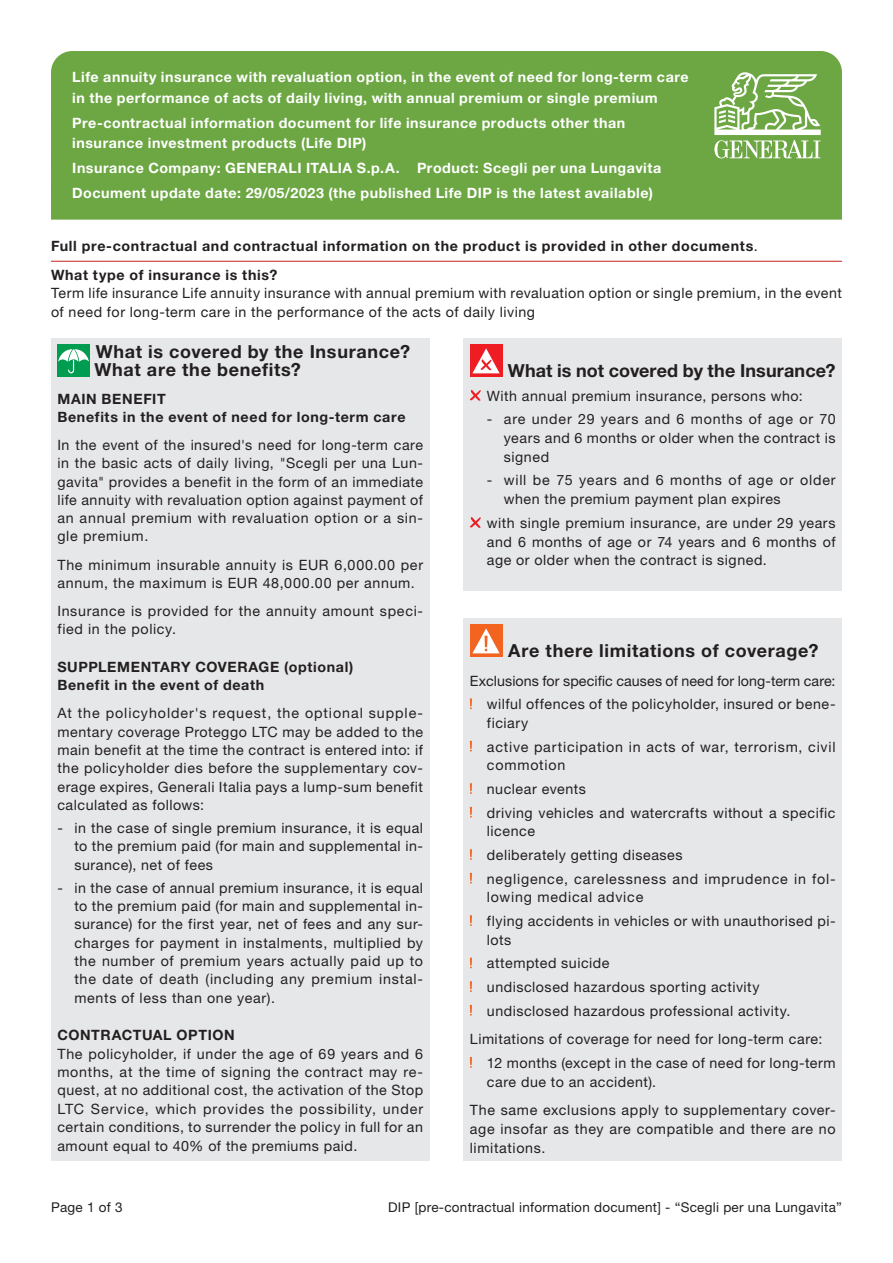
<style>
.page{position:relative;width:893px;height:1263px;background:#fff}
.page>*{position:absolute;margin:0;border:0;box-sizing:border-box;transform-origin:0 0}
.DIP_Titoletto{font:700 18px "Helvetica Neue LT Std";letter-spacing:.035em;color:#231f20}
.DIP_Titoletto-2{font:700 18px "Helvetica Neue LT Std";letter-spacing:.005em;color:#231f20}
.DIP_Testo{font:14.25px/18.3px "Helvetica Neue LT Std";letter-spacing:.04em;color:#231f20;text-align:justify}
.DIP_Testo_Elenco{font:14.25px/18.8px "Helvetica Neue LT Std";letter-spacing:.04em;color:#231f20}
.DIP_Box_testatina{font:700 14.25px/20.2px "Helvetica Neue LT Std";letter-spacing:.035em;color:#fff}
.DIP_Testo-2{font:700 14.25px "Helvetica Neue LT Std";letter-spacing:.045em;color:#231f20}
.DIP_Titolo{font:700 14.25px "Helvetica Neue LT Std";letter-spacing:.045em;color:#231f20}
.DIP_Testo-3{font:14.25px "Helvetica Neue LT Std";letter-spacing:.005em;color:#231f20}
.t1{font:13.5px "Helvetica Neue LT Std";letter-spacing:.02em;color:#231f20}
.s1{font-weight:400}
</style>
<div class="page">
<div style="left:51px;top:51px;width:791px;height:21px;background:#6ca743"></div>
<hr style="left:51px;top:261px;width:791px;height:1px;background:#c5221a">
<div style="left:51px;top:338px;width:378px;height:823px;background:#e6e7e9"></div>
<div style="left:57px;top:344px;width:33px;height:32px;background:#009c50"></div>
<svg style="left:58px;top:349px;width:31px;height:25px"></svg>
<div style="left:463px;top:338px;width:379px;height:252px;background:#e6e7e9"></div>
<div style="left:470px;top:345px;width:32px;height:32px;background:#ee1d23"></div>
<svg style="left:472px;top:348px;width:28px;height:25px"></svg>
<svg style="left:470px;top:389px;width:11px;height:12px"></svg>
<svg style="left:470px;top:517px;width:11px;height:11px"></svg>
<div style="left:51px;top:72px;width:791px;height:148px;background:#6ca743"></div>
<div style="left:463px;top:618px;width:379px;height:543px;background:#e6e7e9"></div>
<div style="left:470px;top:625px;width:32px;height:32px;background:#f36421"></div>
<svg style="left:472px;top:628px;width:28px;height:25px"></svg>
<svg style="left:484px;top:636px;width:4px;height:11px"></svg>
<svg style="left:470px;top:698px;width:2px;height:11px"></svg>
<svg style="left:470px;top:741px;width:2px;height:11px"></svg>
<svg style="left:470px;top:783px;width:2px;height:11px"></svg>
<svg style="left:470px;top:807px;width:2px;height:11px"></svg>
<svg style="left:470px;top:849px;width:2px;height:11px"></svg>
<svg style="left:470px;top:873px;width:2px;height:11px"></svg>
<svg style="left:470px;top:915px;width:2px;height:11px"></svg>
<svg style="left:470px;top:958px;width:2px;height:10px"></svg>
<svg style="left:470px;top:981px;width:2px;height:11px"></svg>
<svg style="left:470px;top:1005px;width:2px;height:11px"></svg>
<svg style="left:470px;top:1057px;width:2px;height:11px"></svg>
<p class="DIP_Box_testatina" style="left:72px;top:67px;width:618px">Life annuity insurance with revaluation option, in the event of need for long-term care in the performance of acts of daily living, with annual premium or single premium</p>
<p class="DIP_Box_testatina" style="left:72px;top:112px;width:555px">Pre-contractual information document for life insurance products other than insurance investment products (Life DIP)</p>
<p class="DIP_Box_testatina" style="left:72px;top:158px;width:590px">Insurance Company: GENERALI ITALIA S.p.A. Product: Scegli per una Lungavita</p>
<p class="DIP_Box_testatina" style="left:72px;top:183px;width:582px">Document update date: 29/05/2023 (the published Life DIP is the latest available)</p>
<p class="DIP_Testo-2" style="left:51px;top:237px;width:708px">Full pre-contractual and contractual information on the product is provided in other documents<span class="s1">.</span></p>
<p class="DIP_Testo-2" style="left:51px;top:266px;width:228px">What type of insurance is this?</p>
<p class="DIP_Testo" style="left:51px;top:284px;width:792px;line-height:18.8px">Term life insurance Life annuity insurance with annual premium with revaluation option or single premium, in the event of need for long-term care in the performance of the acts of daily living</p>
<p class="DIP_Titoletto" style="left:96px;top:340px;width:316px">What is covered by the Insurance?</p>
<p class="DIP_Titoletto" style="left:95px;top:359px;width:208px">What are the benefits?</p>
<p class="DIP_Titolo" style="left:57px;top:390px;width:110px">MAIN BENEFIT</p>
<p class="DIP_Testo-2" style="left:57px;top:408px;width:350px">Benefits in the event of need for long-term care</p>
<p class="DIP_Testo" style="left:57px;top:435px;width:367px">In the event of the insured's need for long-term care in the basic acts of daily living, "Scegli per una Lun&shy;gavita" provides a benefit in the form of an immediate life annuity with revaluation option against payment of an annual premium with revaluation option or a sin&shy;gle premium.</p>
<p class="DIP_Testo" style="left:57px;top:555px;width:367px">The minimum insurable annuity is EUR 6,000.00 per annum, the maximum is EUR 48,000.00 per annum.</p>
<p class="DIP_Testo" style="left:57px;top:601px;width:367px">Insurance is provided for the annuity amount speci&shy;fied in the policy.</p>
<p class="DIP_Titolo" style="left:57px;top:658px;width:297px">SUPPLEMENTARY COVERAGE (optional)</p>
<p class="DIP_Testo-2" style="left:57px;top:676px;width:208px">Benefit in the event of death</p>
<p class="DIP_Testo" style="left:57px;top:704px;width:367px">At the policyholder's request, the optional supple&shy;mentary coverage Proteggo LTC may be added to the main benefit at the time the contract is entered into: if the policyholder dies before the supplementary cov&shy;erage expires, Generali Italia pays a lump-sum benefit calculated as follows:</p>
<p class="DIP_Testo_Elenco" style="left:74px;top:819px;width:350px;line-height:18.3px;text-align:justify;text-indent:-17px">- in the case of single premium insurance, it is equal to the premium paid (for main and supplemental in&shy;surance), net of fees</p>
<p class="DIP_Testo_Elenco" style="left:74px;top:878px;width:350px;line-height:18.3px;text-align:justify;text-indent:-17px">- in the case of annual premium insurance, it is equal to the premium paid (for main and supplemental in&shy;surance) for the first year, net of fees and any sur&shy;charges for payment in instalments, multiplied by the number of premium years actually paid up to the date of death (including any premium instal&shy;ments of less than one year).</p>
<p class="DIP_Titolo" style="left:57px;top:1026px;width:179px">CONTRACTUAL OPTION</p>
<p class="DIP_Testo" style="left:57px;top:1044px;width:367px">The policyholder, if under the age of 69 years and 6 months, at the time of signing the contract may re&shy;quest, at no additional cost, the activation of the Stop LTC Service, which provides the possibility, under certain conditions, to surrender the policy in full for an amount equal to 40% of the premiums paid.</p>
<p class="DIP_Titoletto-2" style="left:508px;top:359px;width:329px">What is not covered by the Insurance?</p>
<p class="DIP_Testo_Elenco" style="left:487px;top:386px;width:317px">With annual premium insurance, persons who:</p>
<p class="DIP_Testo_Elenco" style="left:504px;top:410px;width:333px;text-align:justify;text-indent:-17px">- are under 29 years and 6 months of age or 70 years and 6 months or older when the contract is signed</p>
<p class="DIP_Testo_Elenco" style="left:504px;top:471px;width:333px;text-indent:-17px">- will be 75 years and 6 months of age or older when the premium payment plan expires</p>
<p class="DIP_Testo_Elenco" style="left:487px;top:513px;width:350px;text-align:justify">with single premium insurance, are under 29 years and 6 months of age or 74 years and 6 months of age or older when the contract is signed.</p>
<p class="DIP_Titoletto" style="left:508px;top:639px;width:312px">Are there limitations of coverage?</p>
<p class="DIP_Testo-3" style="left:470px;top:672px;width:367px">Exclusions for specific causes of need for long-term care:</p>
<p class="DIP_Testo_Elenco" style="left:487px;top:694px;width:350px">wilful offences of the policyholder, insured or bene&shy;ficiary</p>
<p class="DIP_Testo_Elenco" style="left:487px;top:737px;width:350px">active participation in acts of war, terrorism, civil commotion</p>
<p class="DIP_Testo_Elenco" style="left:487px;top:779px;width:100px">nuclear events</p>
<p class="DIP_Testo_Elenco" style="left:487px;top:803px;width:350px">driving vehicles and watercrafts without a specific licence</p>
<p class="DIP_Testo_Elenco" style="left:487px;top:845px;width:197px">deliberately getting diseases</p>
<p class="DIP_Testo_Elenco" style="left:487px;top:869px;width:350px">negligence, carelessness and imprudence in fol&shy;lowing medical advice</p>
<p class="DIP_Testo_Elenco" style="left:487px;top:911px;width:350px">flying accidents in vehicles or with unauthorised pi&shy;lots</p>
<p class="DIP_Testo_Elenco" style="left:487px;top:954px;width:124px">attempted suicide</p>
<p class="DIP_Testo_Elenco" style="left:487px;top:977px;width:274px">undisclosed hazardous sporting activity</p>
<p class="DIP_Testo_Elenco" style="left:487px;top:1001px;width:305px">undisclosed hazardous professional activity.</p>
<p class="DIP_Testo" style="left:470px;top:1030px;width:354px">Limitations of coverage for need for long-term care:</p>
<p class="DIP_Testo_Elenco" style="left:487px;top:1053px;width:350px">12 months (except in the case of need for long-term care due to an accident).</p>
<p class="DIP_Testo" style="left:470px;top:1100px;width:367px;line-height:18.8px">The same exclusions apply to supplementary cover&shy;age insofar as they are compatible and there are no limitations.</p>
<p class="t1" style="left:51px;top:1199px;width:73px">Page 1 of 3</p>
<p class="t1" style="left:388px;top:1199px;width:455px">DIP [pre-contractual information document] - “Scegli per una Lungavita”</p>
</div>
